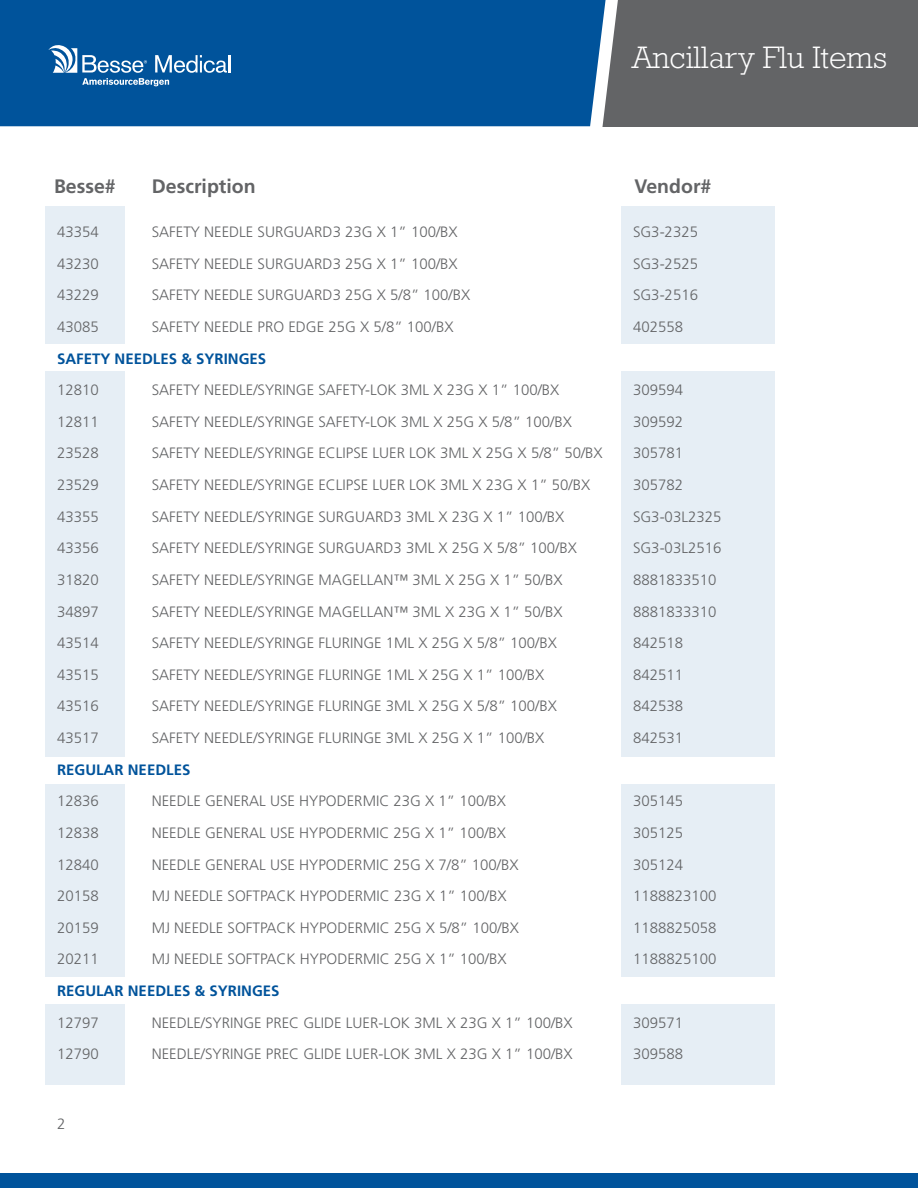
<style>
.page{position:relative;width:918px;height:1188px;background:#fff}
.page>*{position:absolute;margin:0;border:0;box-sizing:border-box;transform-origin:0 0}
.t1{font:300 31.5px "Rockwell";color:#fff}
.t2{font:700 19.5px "Frutiger";color:#636466}
.t3{font:300 15px "Frutiger";color:#636466}
.t4{font:700 15px "Frutiger";color:#00539b}
</style>
<div class="page">
<div style="left:621px;top:207px;width:153px;height:878px;background:#e6eef5"></div>
<div style="left:549px;top:0;width:369px;height:126px;background:#636466"></div>
<svg style="left:69px;top:0;width:549px;height:127px"></svg>
<div style="left:0;top:0;width:606px;height:126px;background:#00539b"></div>
<svg style="left:48px;top:44px;width:182px;height:42px;background:#3275ae"></svg>
<div style="left:45px;top:207px;width:80px;height:878px;background:#e6eef5"></div>
<div style="left:0;top:1174px;width:918px;height:14px;background:#00539b"></div>
<div style="left:37px;top:344px;width:751px;height:27px;background:#fff"></div>
<div style="left:37px;top:757px;width:751px;height:27px;background:#fff"></div>
<div style="left:37px;top:977px;width:751px;height:27px;background:#fff"></div>
<h1 class="t1" style="left:632px;top:40px;width:256px">Ancillary Flu Items</h1>
<h2 class="t2" style="left:54px;top:175px;width:63px">Besse#</h2>
<h2 class="t2" style="left:152px;top:175px;width:105px">Description</h2>
<h2 class="t2" style="left:634px;top:175px;width:78px">Vendor#</h2>
<p class="t3" style="left:57px;top:223px;width:43px">43354</p>
<p class="t3" style="left:152px;top:223px;width:307px">SAFETY NEEDLE SURGUARD3 23G X 1” 100/BX</p>
<p class="t3" style="left:633px;top:223px;width:67px">SG3-2325</p>
<p class="t3" style="left:57px;top:255px;width:43px">43230</p>
<p class="t3" style="left:152px;top:255px;width:307px">SAFETY NEEDLE SURGUARD3 25G X 1” 100/BX</p>
<p class="t3" style="left:633px;top:255px;width:67px">SG3-2525</p>
<p class="t3" style="left:57px;top:287px;width:43px">43229</p>
<p class="t3" style="left:152px;top:287px;width:320px">SAFETY NEEDLE SURGUARD3 25G X 5/8” 100/BX</p>
<p class="t3" style="left:633px;top:287px;width:67px">SG3-2516</p>
<p class="t3" style="left:57px;top:318px;width:43px">43085</p>
<p class="t3" style="left:152px;top:318px;width:303px">SAFETY NEEDLE PRO EDGE 25G X 5/8” 100/BX</p>
<p class="t3" style="left:633px;top:318px;width:52px">402558</p>
<p class="t4" style="left:57px;top:350px;width:211px">SAFETY NEEDLES &amp; SYRINGES</p>
<p class="t3" style="left:57px;top:382px;width:43px">12810</p>
<p class="t3" style="left:152px;top:382px;width:409px">SAFETY NEEDLE/SYRINGE SAFETY-LOK 3ML X 23G X 1” 100/BX</p>
<p class="t3" style="left:633px;top:382px;width:52px">309594</p>
<p class="t3" style="left:57px;top:413px;width:43px">12811</p>
<p class="t3" style="left:152px;top:413px;width:422px">SAFETY NEEDLE/SYRINGE SAFETY-LOK 3ML X 25G X 5/8” 100/BX</p>
<p class="t3" style="left:633px;top:413px;width:52px">309592</p>
<p class="t3" style="left:57px;top:445px;width:43px">23528</p>
<p class="t3" style="left:152px;top:445px;width:452px">SAFETY NEEDLE/SYRINGE ECLIPSE LUER LOK 3ML X 25G X 5/8” 50/BX</p>
<p class="t3" style="left:633px;top:445px;width:52px">305781</p>
<p class="t3" style="left:57px;top:476px;width:43px">23529</p>
<p class="t3" style="left:152px;top:476px;width:440px">SAFETY NEEDLE/SYRINGE ECLIPSE LUER LOK 3ML X 23G X 1” 50/BX</p>
<p class="t3" style="left:633px;top:476px;width:52px">305782</p>
<p class="t3" style="left:57px;top:508px;width:43px">43355</p>
<p class="t3" style="left:152px;top:508px;width:414px">SAFETY NEEDLE/SYRINGE SURGUARD3 3ML X 23G X 1” 100/BX</p>
<p class="t3" style="left:633px;top:508px;width:90px">SG3-03L2325</p>
<p class="t3" style="left:57px;top:540px;width:43px">43356</p>
<p class="t3" style="left:152px;top:540px;width:427px">SAFETY NEEDLE/SYRINGE SURGUARD3 3ML X 25G X 5/8” 100/BX</p>
<p class="t3" style="left:633px;top:540px;width:90px">SG3-03L2516</p>
<p class="t3" style="left:57px;top:571px;width:43px">31820</p>
<p class="t3" style="left:152px;top:571px;width:412px">SAFETY NEEDLE/SYRINGE MAGELLAN™ 3ML X 25G X 1” 50/BX</p>
<p class="t3" style="left:633px;top:571px;width:85px">8881833510</p>
<p class="t3" style="left:57px;top:603px;width:43px">34897</p>
<p class="t3" style="left:152px;top:603px;width:412px">SAFETY NEEDLE/SYRINGE MAGELLAN™ 3ML X 23G X 1” 50/BX</p>
<p class="t3" style="left:633px;top:603px;width:85px">8881833310</p>
<p class="t3" style="left:57px;top:635px;width:43px">43514</p>
<p class="t3" style="left:152px;top:635px;width:407px">SAFETY NEEDLE/SYRINGE FLURINGE 1ML X 25G X 5/8” 100/BX</p>
<p class="t3" style="left:633px;top:635px;width:52px">842518</p>
<p class="t3" style="left:57px;top:666px;width:43px">43515</p>
<p class="t3" style="left:152px;top:666px;width:394px">SAFETY NEEDLE/SYRINGE FLURINGE 1ML X 25G X 1” 100/BX</p>
<p class="t3" style="left:633px;top:666px;width:52px">842511</p>
<p class="t3" style="left:57px;top:698px;width:43px">43516</p>
<p class="t3" style="left:152px;top:698px;width:407px">SAFETY NEEDLE/SYRINGE FLURINGE 3ML X 25G X 5/8” 100/BX</p>
<p class="t3" style="left:633px;top:698px;width:52px">842538</p>
<p class="t3" style="left:57px;top:729px;width:43px">43517</p>
<p class="t3" style="left:152px;top:729px;width:394px">SAFETY NEEDLE/SYRINGE FLURINGE 3ML X 25G X 1” 100/BX</p>
<p class="t3" style="left:633px;top:729px;width:52px">842531</p>
<p class="t4" style="left:57px;top:761px;width:135px">REGULAR NEEDLES</p>
<p class="t3" style="left:57px;top:793px;width:43px">12836</p>
<p class="t3" style="left:152px;top:793px;width:356px">NEEDLE GENERAL USE HYPODERMIC 23G X 1” 100/BX</p>
<p class="t3" style="left:633px;top:793px;width:52px">305145</p>
<p class="t3" style="left:57px;top:824px;width:43px">12838</p>
<p class="t3" style="left:152px;top:824px;width:356px">NEEDLE GENERAL USE HYPODERMIC 25G X 1” 100/BX</p>
<p class="t3" style="left:633px;top:824px;width:52px">305125</p>
<p class="t3" style="left:57px;top:856px;width:43px">12840</p>
<p class="t3" style="left:152px;top:856px;width:368px">NEEDLE GENERAL USE HYPODERMIC 25G X 7/8” 100/BX</p>
<p class="t3" style="left:633px;top:856px;width:52px">305124</p>
<p class="t3" style="left:57px;top:887px;width:43px">20158</p>
<p class="t3" style="left:152px;top:887px;width:356px">MJ NEEDLE SOFTPACK HYPODERMIC 23G X 1” 100/BX</p>
<p class="t3" style="left:633px;top:887px;width:85px">1188823100</p>
<p class="t3" style="left:57px;top:919px;width:43px">20159</p>
<p class="t3" style="left:152px;top:919px;width:369px">MJ NEEDLE SOFTPACK HYPODERMIC 25G X 5/8” 100/BX</p>
<p class="t3" style="left:633px;top:919px;width:85px">1188825058</p>
<p class="t3" style="left:57px;top:951px;width:43px">20211</p>
<p class="t3" style="left:152px;top:951px;width:356px">MJ NEEDLE SOFTPACK HYPODERMIC 25G X 1” 100/BX</p>
<p class="t3" style="left:633px;top:951px;width:85px">1188825100</p>
<p class="t4" style="left:57px;top:982px;width:224px">REGULAR NEEDLES &amp; SYRINGES</p>
<p class="t3" style="left:57px;top:1014px;width:43px">12797</p>
<p class="t3" style="left:152px;top:1014px;width:422px">NEEDLE/SYRINGE PREC GLIDE LUER-LOK 3ML X 23G X 1” 100/BX</p>
<p class="t3" style="left:633px;top:1014px;width:52px">309571</p>
<p class="t3" style="left:57px;top:1046px;width:43px">12790</p>
<p class="t3" style="left:152px;top:1046px;width:422px">NEEDLE/SYRINGE PREC GLIDE LUER-LOK 3ML X 23G X 1” 100/BX</p>
<p class="t3" style="left:633px;top:1046px;width:52px">309588</p>
<p class="t3" style="left:57px;top:1115px;width:10px">2</p>
</div>
